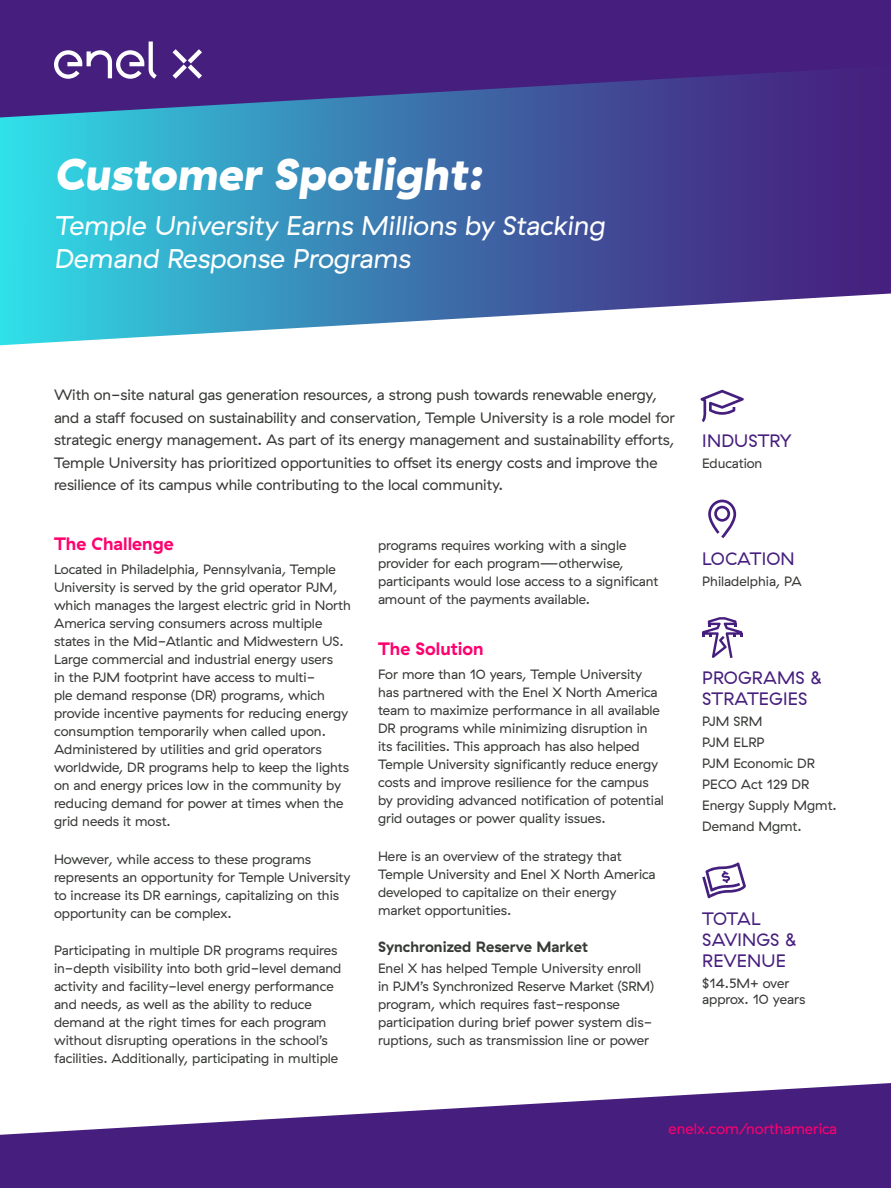
<style>
.page{position:relative;width:891px;height:1188px;background:#fff}
.page>*{position:absolute;margin:0;border:0;box-sizing:border-box;transform-origin:0 0}
.t1{font:italic 900 45px "GT Haptik Enel X";color:#fff}
.t2{font:italic 27px/33px "GT Haptik Enel X";color:#fff}
.t3{font:18px/21px "GT Haptik Enel X";letter-spacing:.01em;color:#461e7d}
.t4{font:18px "My Font";color:#ff006e}
.t5{font:15px/22.5px "GT Haptik Enel X";letter-spacing:-.005em;color:#373a36}
.t6{font:15px "My Font";color:#373a36}
.t7{font:15px "GT Haptik Enel X";color:#ff006e}
.t8{font:13.5px/18px "GT Haptik Enel X";color:#373a36}
</style>
<div class="page">
<div style="left:0;top:0;width:891px;height:65px;background:#461e7d"></div>
<svg style="left:0;top:65px;width:891px;height:281px;background:#4f78af"></svg>
<svg style="left:173px;top:49px;width:29px;height:30px"></svg>
<svg style="left:54px;top:42px;width:103px;height:37px"></svg>
<svg style="left:0;top:1083px;width:891px;height:105px;fill:#461e7d"></svg>
<svg style="left:702px;top:617px;width:40px;height:41px"></svg>
<svg style="left:708px;top:500px;width:28px;height:38px"></svg>
<svg style="left:702px;top:862px;width:44px;height:36px"></svg>
<svg style="left:701px;top:390px;width:43px;height:32px"></svg>
<h1 class="t1" style="left:54px;top:147px;width:430px">Customer Spotlight:</h1>
<h2 class="t2" style="left:54px;top:209px;width:552px">Temple University Earns Millions by Stacking<br>Demand Response Programs</h2>
<p class="t5" style="left:54px;top:384px;width:622px">With on-site natural gas generation resources, a strong push towards renewable energy, and a staff focused on sustainability and conservation, Temple University is a role model for strategic energy management. As part of its energy management and sustainability efforts, Temple University has prioritized opportunities to offset its energy costs and improve the resilience of its campus while contributing to the local community.</p>
<h3 class="t4" style="left:54px;top:533px;width:121px">The Challenge</h3>
<p class="t8" style="left:54px;top:561px;width:298px">Located in Philadelphia, Pennsylvania, Temple University is served by the grid operator PJM, which manages the largest electric grid in North America serving consumers across multiple states in the Mid-Atlantic and Midwestern US.<br>Large commercial and industrial energy users<br>in the PJM footprint have access to multi-<br>ple demand response (DR) programs, which provide incentive payments for reducing energy consumption temporarily when called upon.<br>Administered by utilities and grid operators worldwide, DR programs help to keep the lights on and energy prices low in the community by reducing demand for power at times when the grid needs it most.</p>
<p class="t8" style="left:54px;top:850px;width:298px">However, while access to these programs represents an opportunity for Temple University to increase its DR earnings, capitalizing on this opportunity can be complex.</p>
<p class="t8" style="left:54px;top:942px;width:289px">Participating in multiple DR programs requires in-depth visibility into both grid-level demand activity and facility-level energy performance and needs, as well as the ability to reduce demand at the right times for each program without disrupting operations in the school’s facilities. Additionally, participating in multiple</p>
<p class="t8" style="left:378px;top:537px;width:282px">programs requires working with a single provider for each program—otherwise, participants would lose access to a significant amount of the payments available.</p>
<h3 class="t4" style="left:378px;top:638px;width:107px">The Solution</h3>
<p class="t8" style="left:378px;top:666px;width:288px">For more than 10 years, Temple University has partnered with the Enel X North America team to maximize performance in all available DR programs while minimizing disruption in its facilities. This approach has also helped Temple University significantly reduce energy costs and improve resilience for the campus by providing advanced notification of potential grid outages or power quality issues.</p>
<p class="t8" style="left:378px;top:847px;width:279px">Here is an overview of the strategy that Temple University and Enel X North America developed to capitalize on their energy market opportunities.</p>
<p class="t6" style="left:378px;top:938px;width:211px">Synchronized Reserve Market</p>
<p class="t8" style="left:378px;top:960px;width:278px">Enel X has helped Temple University enroll in PJM’s Synchronized Reserve Market (SRM) program, which requires fast-response participation during brief power system dis&shy;ruptions, such as transmission line or power</p>
<h3 class="t3" style="left:702px;top:431px;width:91px">INDUSTRY</h3>
<p class="t8" style="left:702px;top:455px;width:62px">Education</p>
<h3 class="t3" style="left:702px;top:548px;width:94px">LOCATION</h3>
<p class="t8" style="left:702px;top:572px;width:101px">Philadelphia, PA</p>
<h3 class="t3" style="left:702px;top:668px;width:122px">PROGRAMS &amp;<br>STRATEGIES</h3>
<p class="t8" style="left:702px;top:711px;width:136px;line-height:21px">PJM SRM<br>PJM ELRP<br>PJM Economic DR<br>PECO Act 129 DR<br>Energy Supply Mgmt.<br>Demand Mgmt.</p>
<h3 class="t3" style="left:702px;top:908px;width:96px">TOTAL<br>SAVINGS &amp;<br>REVENUE</h3>
<p class="t8" style="left:702px;top:975px;width:105px;line-height:16.5px">$14.5M+ over approx. 10 years</p>
<p class="t7" style="left:669px;top:1120px;width:170px">enelx.com/northamerica</p>
</div>
